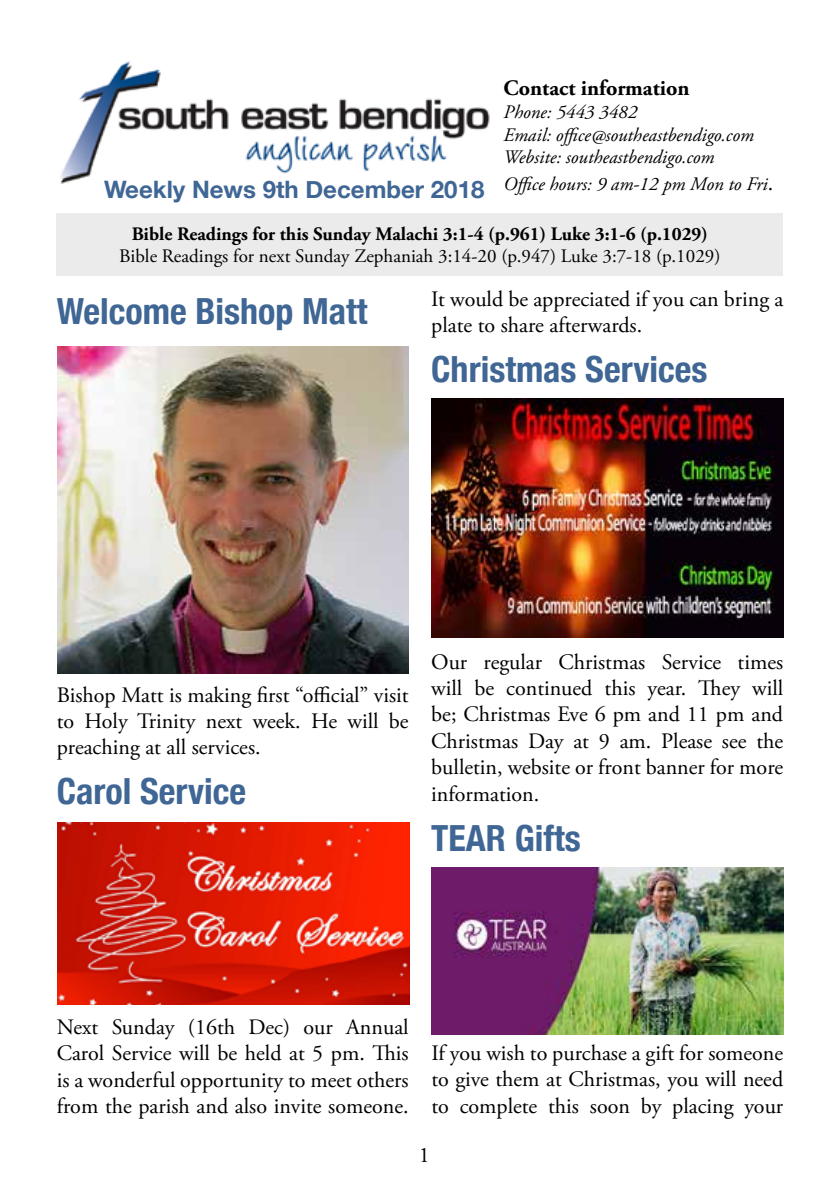
<style>
.page{position:relative;width:840px;height:1191px;background:#fff}
.page>*{position:absolute;margin:0;border:0;box-sizing:border-box;transform-origin:0 0}
.t1{font:700 condensed 36px "Helvetica Neue";color:#3f6694}
.t2{font:700 24px "Helvetica Neue";color:#3f6694}
.t3{font:22px/26.4px "Adobe Garamond Pro";color:#000;text-align:justify}
.t4{font:700 22px "Adobe Garamond Pro";color:#000}
.t5{font:italic 19px/22.8px "Adobe Garamond Pro";color:#000}
.t6{font:19px "Adobe Garamond Pro";color:#000}
.t7{font:700 19px "Adobe Garamond Pro";color:#000}
.s1{font-style:normal;font-size:22px}
</style>
<div class="page">
<div style="left:57px;top:214px;width:725px;height:62px;background:#ebebeb"></div>
<img style="left:60px;top:61px;width:430px;height:123px">
<img style="left:57px;top:346px;width:351px;height:327px">
<img style="left:431px;top:867px;width:351px;height:167px">
<img style="left:57px;top:822px;width:352px;height:182px">
<img style="left:431px;top:398px;width:351px;height:239px">
<p class="t4" style="left:503px;top:75px;width:187px">Contact information</p>
<p class="t5" style="left:503px;top:101px;width:252px">Phone: 5443 3482<br>Email: office@southeastbendigo.com<br>Website: southeastbendigo.com</p>
<p class="t5" style="left:503px;top:173px;width:271px">Office hours: 9 am-12 pm Mon to Fri<span class="s1">.</span></p>
<p class="t7" style="left:132px;top:222px;width:577px">Bible Readings for this Sunday Malachi 3:1-4 (p.961) Luke 3:1-6 (p.1029)</p>
<p class="t6" style="left:119px;top:245px;width:602px">Bible Readings for next Sunday Zephaniah 3:14-20 (p.947) Luke 3:7-18 (p.1029)</p>
<p class="t2" style="left:104px;top:171px;width:381px">Weekly News 9th December 2018</p>
<h1 class="t1" style="left:57px;top:282px;width:312px">Welcome Bishop Matt</h1>
<p class="t3" style="left:431px;top:286px;width:353px">It would be appreciated if you can bring a plate to share afterwards.</p>
<h1 class="t1" style="left:431px;top:339px;width:277px">Christmas Services</h1>
<p class="t3" style="left:57px;top:682px;width:353px">Bishop Matt is making first “official” visit to Holy Trinity next week. He will be preaching at all services.</p>
<h1 class="t1" style="left:57px;top:761px;width:191px">Carol Service</h1>
<p class="t3" style="left:431px;top:649px;width:353px">Our regular Christmas Service times will be continued this year. They will be; Christmas Eve 6 pm and 11 pm and Christmas Day at 9 am. Please see the bulletin, website or front banner for more information.</p>
<h1 class="t1" style="left:431px;top:808px;width:151px">TEAR Gifts</h1>
<p class="t3" style="left:57px;top:1014px;width:353px">Next Sunday (16th Dec) our Annual Carol Service will be held at 5 pm. This is a wonderful opportunity to meet others from the parish and also invite someone.</p>
<p class="t3" style="left:431px;top:1040px;width:353px">If you wish to purchase a gift for someone to give them at Christmas, you will need to complete this soon by placing your</p>
<p class="t3" style="left:418px;top:1142px;width:12px">1</p>
</div>
